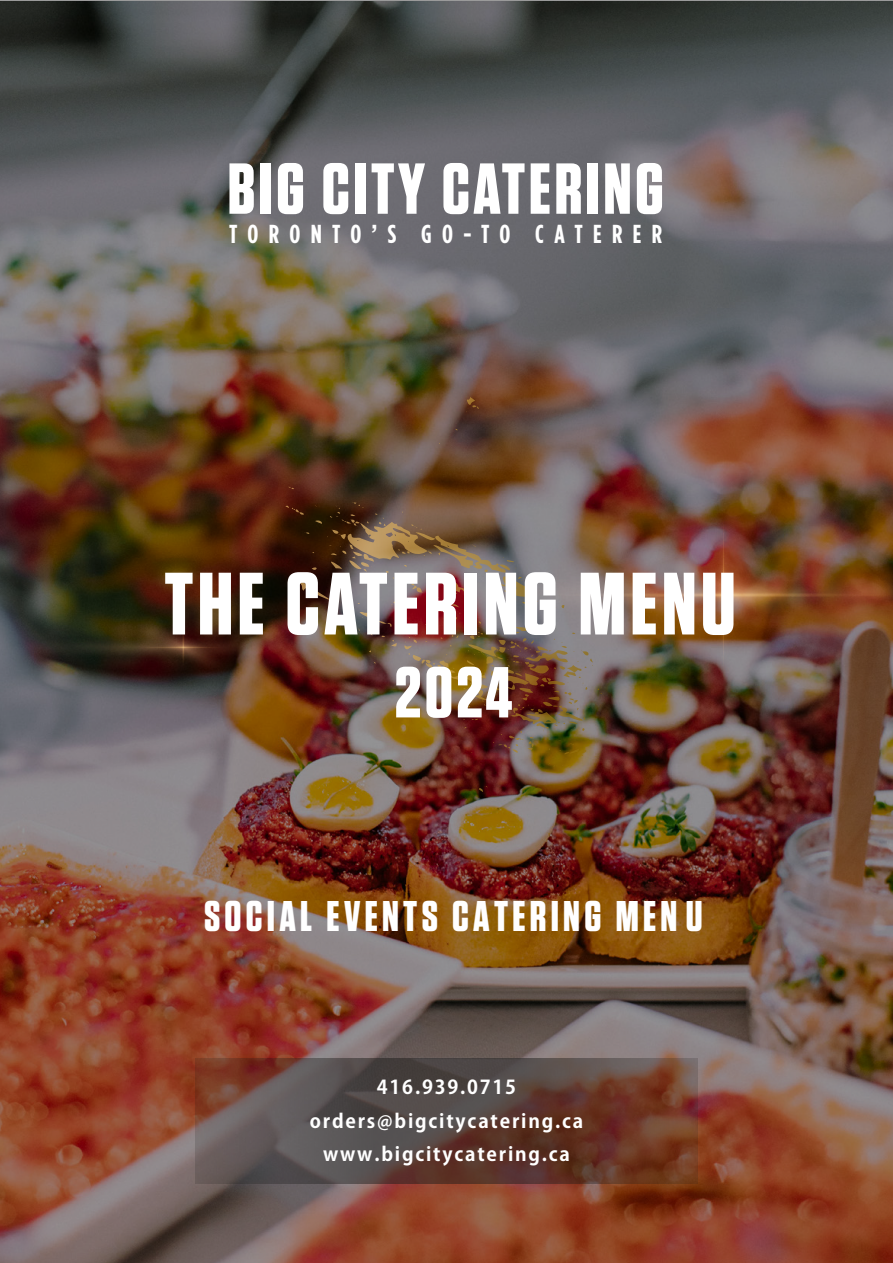
<style>
.page{position:relative;width:893px;height:1263px;background:#fff}
.page>*{position:absolute;margin:0;border:0;box-sizing:border-box;transform-origin:0 0}
.t1{font:700 88.2px "Tungsten";letter-spacing:.05em;color:#fff}
.t2{font:700 72px "Tungsten";letter-spacing:.05em;color:#fff}
.t3{font:700 42.9px "Tungsten";letter-spacing:.1em;color:#fff}
.t4{font:700 25.95px "Gotham Condensed";letter-spacing:.4em;color:#fff}
.t5{font:700 19.05px/34px "Adobe Gothic Std";letter-spacing:.095em;color:#fff;text-align:center}
</style>
<div class="page">
<img style="left:0;top:0;width:893px;height:1263px">
<h2 class="t2" style="left:228px;top:150px;width:437px">BIG CITY CATERING</h2>
<h3 class="t4" style="left:229px;top:219px;width:435px">TORONTO’S GO-TO CATERER</h3>
<h1 class="t1" style="left:164px;top:557px;width:573px">THE CATERING MENU</h1>
<h2 class="t2" style="left:395px;top:654px;width:119px">2024</h2>
<h3 class="t3" style="left:204px;top:893px;width:500px">SOCIAL EVENTS CATERING MENU</h3>
<p class="t5" style="left:310px;top:1070px;width:275px">416.939.0715 orders@bigcitycatering.ca</p>
<p class="t5" style="left:323px;top:1137px;width:249px">www.bigcitycatering.ca</p>
</div>
